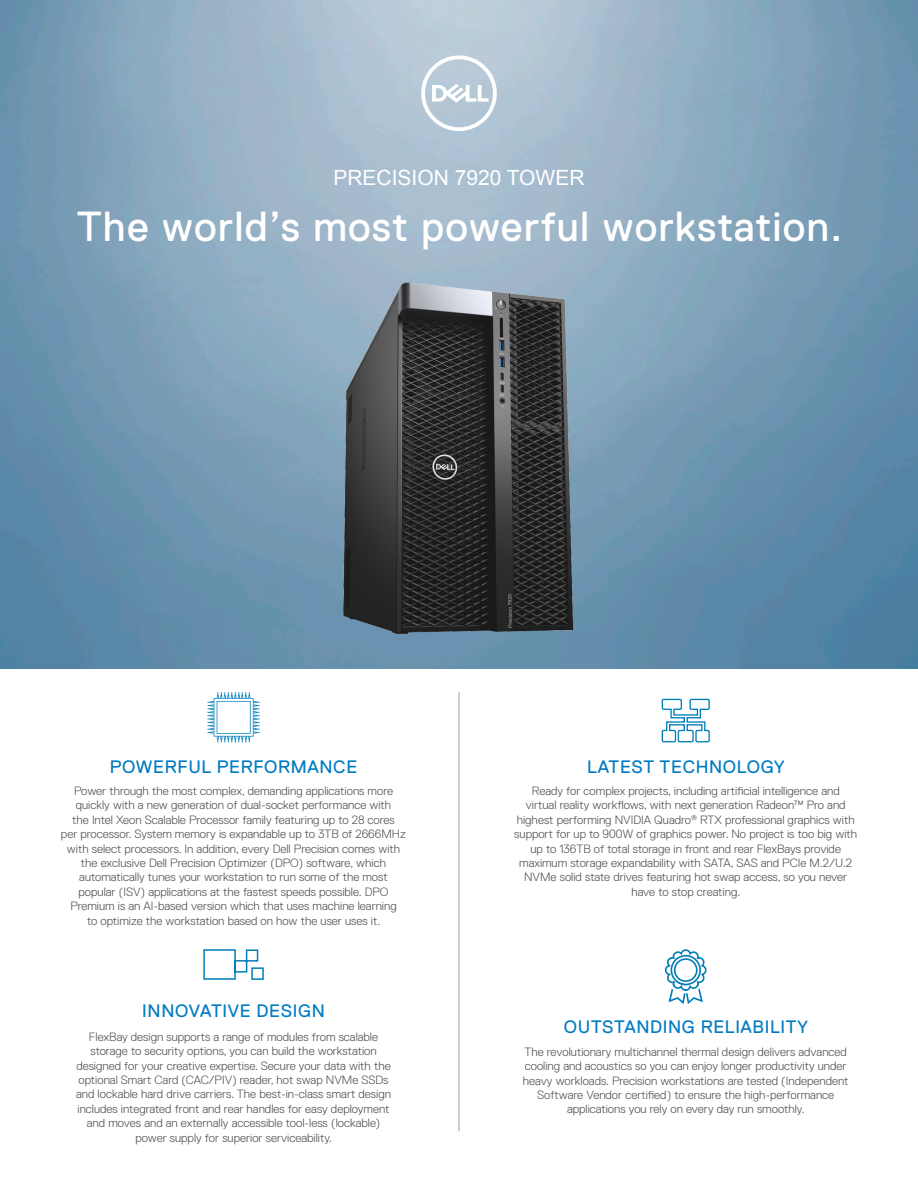
<style>
.page{position:relative;width:918px;height:1188px;background:#fff}
.page>*{position:absolute;margin:0;border:0;box-sizing:border-box;transform-origin:0 0}
.t1{font:42px "Dell Replica";letter-spacing:.025em;color:#fff}
.t2{font:21px "Arial";color:#fff}
.t3{font:18px "Dell Replica";letter-spacing:.035em;color:#007bc2}
.t4{font:300 12px/14.4px "Dell Replica";color:#4b4c4d}
</style>
<div class="page">
<img style="left:0;top:0;width:918px;height:669px">
<svg style="left:208px;top:692px;width:52px;height:50px"></svg>
<svg style="left:665px;top:949px;width:42px;height:55px"></svg>
<hr style="left:458px;top:692px;width:2px;height:439px;background:#a8a9ad">
<svg style="left:421px;top:56px;width:76px;height:75px"></svg>
<img style="left:311px;top:273px;width:294px;height:395px">
<svg style="left:661px;top:698px;width:49px;height:45px"></svg>
<svg style="left:203px;top:949px;width:61px;height:31px"></svg>
<p class="t2" style="left:333px;top:163px;width:253px">PRECISION 7920 TOWER</p>
<p class="t1" style="left:77px;top:203px;width:767px">The world’s most powerful workstation.</p>
<p class="t3" style="left:110px;top:756px;width:249px">POWERFUL PERFORMANCE</p>
<p class="t4" style="left:74px;top:784px;width:321px">Power through the most complex, demanding applications more quickly with a new generation of dual-socket performance with</p>
<p class="t4" style="left:61px;top:813px;width:347px;text-align:center">the Intel Xeon Scalable Processor family featuring up to 28 cores<br>per processor. System memory is expandable up to 3TB of 2666MHz with select processors. In addition, every Dell Precision comes with the exclusive Dell Precision Optimizer (DPO) software, which automatically tunes your workstation to run some of the most popular (ISV) applications at the fastest speeds possible. DPO Premium is an AI-based version which that uses machine learning</p>
<p class="t4" style="left:87px;top:913px;width:295px">to optimize the workstation based on how the user uses it.</p>
<p class="t3" style="left:142px;top:1000px;width:184px">INNOVATIVE DESIGN</p>
<p class="t4" style="left:89px;top:1030px;width:291px">FlexBay design supports a range of modules from scalable</p>
<p class="t4" style="left:90px;top:1044px;width:288px">storage to security options, you can build the workstation</p>
<p class="t4" style="left:76px;top:1058px;width:316px">designed for your creative expertise. Secure your data with the optional Smart Card (CAC/PIV) reader, hot swap NVMe SSDs</p>
<p class="t4" style="left:76px;top:1087px;width:316px">and lockable hard drive carriers. The best-in-class smart design includes integrated front and rear handles for easy deployment</p>
<p class="t4" style="left:87px;top:1116px;width:295px">and moves and an externally accessible tool-less (lockable)</p>
<p class="t4" style="left:135px;top:1130px;width:198px">power supply for superior serviceability.</p>
<p class="t3" style="left:587px;top:756px;width:199px">LATEST TECHNOLOGY</p>
<p class="t4" style="left:532px;top:784px;width:309px">Ready for complex projects, including artificial intelligence and</p>
<p class="t4" style="left:514px;top:798px;width:344px;text-align:center">virtual reality workflows, with next generation Radeon™ Pro and highest performing NVIDIA Quadro<sup>®</sup> RTX professional graphics with support for up to 900W of graphics power. No project is too big with up to 136TB of total storage in front and rear FlexBays provide maximum storage expandability with SATA, SAS and PCIe M.2/U.2<br>NVMe solid state drives featuring hot swap access, so you never have to stop creating.</p>
<p class="t3" style="left:564px;top:1017px;width:245px">OUTSTANDING RELIABILITY</p>
<p class="t4" style="left:523px;top:1044px;width:327px;text-align:center">The revolutionary multichannel thermal design delivers advanced cooling and acoustics so you can enjoy longer productivity under heavy workloads. Precision workstations are tested (Independent Software Vendor certified) to ensure the high-performance applications you rely on every day run smoothly.</p>
</div>
